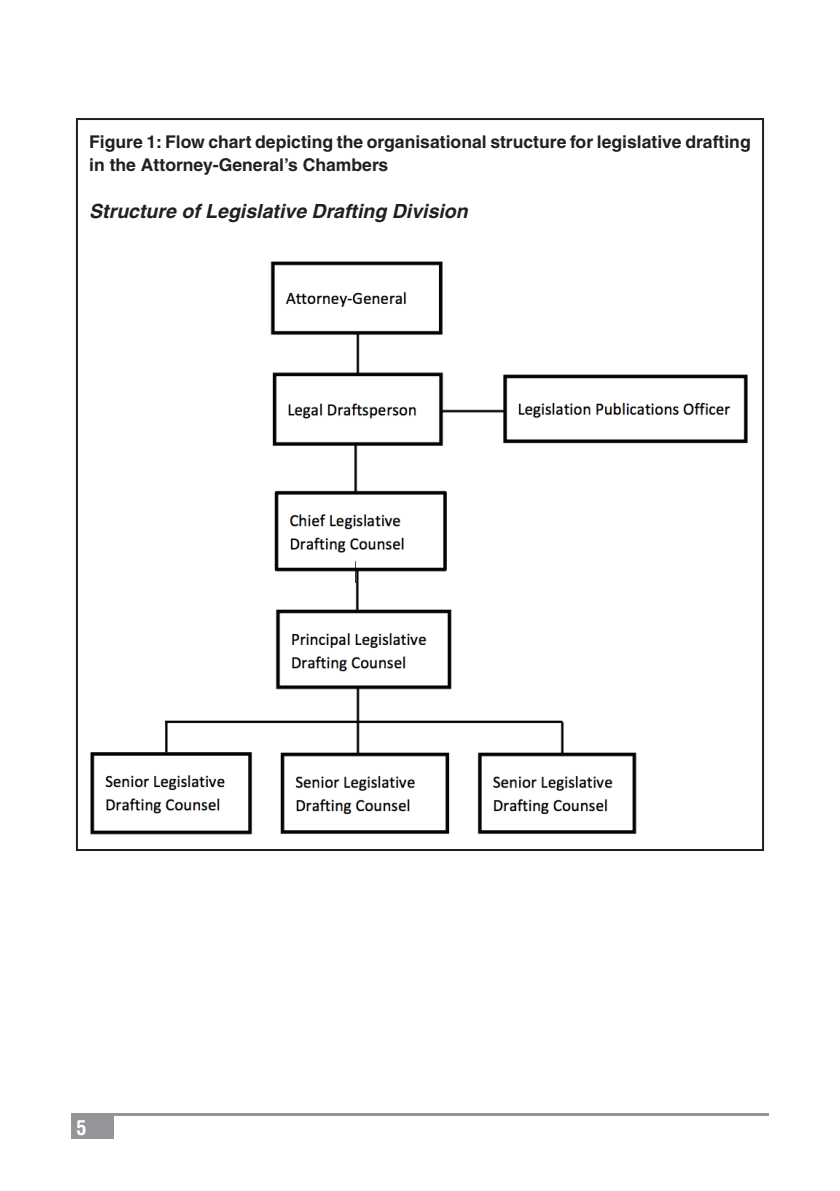
<style>
.page{position:relative;width:840px;height:1191px;background:#fff}
.page>*{position:absolute;margin:0;border:0;box-sizing:border-box;transform-origin:0 0}
.t1{font:700 condensed 20px "Helvetica CE";color:#fff}
.t2{font:italic 700 19.6px "Helvetica";color:#231f20}
.t3{font:700 17.6px/23.4px "Helvetica";color:#231f20}
</style>
<div class="page">
<div style="left:71px;top:1115px;width:43px;height:23px;background:#939598"></div>
<hr style="left:71px;top:1113px;width:697px;height:2px;background:#939598">
<img style="left:75px;top:242px;width:690px;height:609px">
<p class="t3" style="left:89px;top:130px;width:662px">Figure 1: Flow chart depicting the organisational structure for legislative drafting in the Attorney-General’s Chambers</p>
<p class="t2" style="left:89px;top:199px;width:380px">Structure of Legislative Drafting Division</p>
<p class="t1" style="left:76px;top:1114px;width:11px">5</p>
</div>
